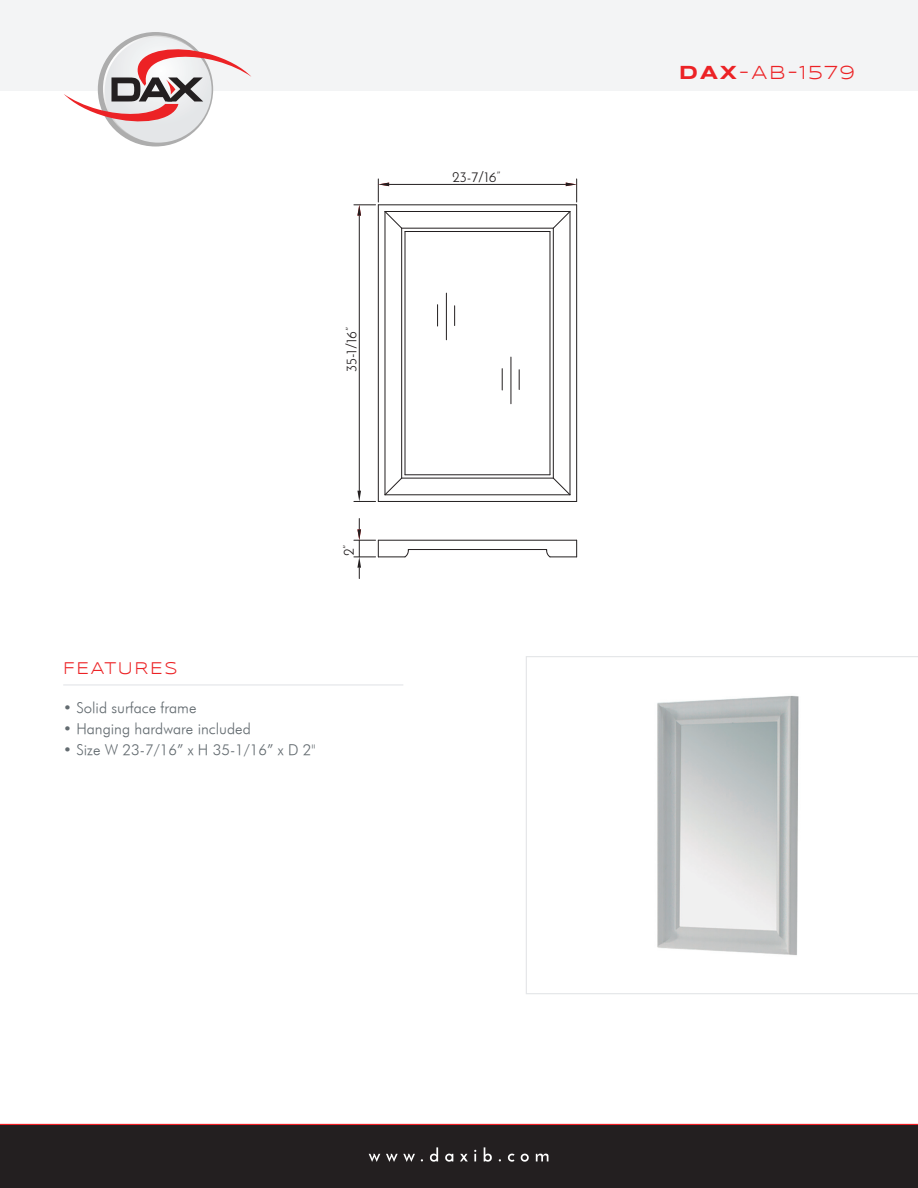
<style>
.page{position:relative;width:918px;height:1188px;background:#fff}
.page>*{position:absolute;margin:0;border:0;box-sizing:border-box;transform-origin:0 0}
.t1{font:19.5px "Syncopate";letter-spacing:.1em;color:#ec2225}
.t2{font:17.55px "Syncopate";letter-spacing:.1em;color:#ec2225;scale:.96 1}
.t3{font:italic 15px "Futura";color:#636b70}
.t4{font:14.7px "Josefin Sans";color:#221e1f}
.s1{font-weight:700}
</style>
<div class="page">
<div style="left:0;top:0;width:918px;height:90px;background:#f3f4f5"></div>
<svg style="left:64px;top:36px;width:187px;height:107px"></svg>
<hr style="left:63px;top:684px;width:340px;height:2px;background:#e4e6e8">
<hr style="left:378px;top:204px;width:199px;height:1px;background:#231f20">
<hr style="left:576px;top:205px;width:1px;height:296px;background:#231f20">
<hr style="left:378px;top:501px;width:199px;height:1px;background:#231f20">
<hr style="left:378px;top:205px;width:1px;height:296px;background:#231f20">
<hr style="left:385px;top:211px;width:185px;height:1px;background:#231f20">
<hr style="left:570px;top:211px;width:1px;height:284px;background:#231f20">
<hr style="left:385px;top:494px;width:185px;height:1px;background:#231f20">
<hr style="left:385px;top:211px;width:1px;height:284px;background:#231f20">
<hr style="left:405px;top:231px;width:145px;height:1px;background:#231f20">
<hr style="left:550px;top:232px;width:1px;height:243px;background:#231f20">
<hr style="left:405px;top:474px;width:145px;height:1px;background:#231f20">
<hr style="left:405px;top:232px;width:1px;height:243px;background:#231f20">
<hr style="left:402px;top:228px;width:151px;height:1px;background:#231f20">
<hr style="left:553px;top:228px;width:1px;height:250px;background:#231f20">
<hr style="left:402px;top:478px;width:151px;height:1px;background:#231f20">
<hr style="left:401px;top:228px;width:1px;height:250px;background:#231f20">
<svg style="left:552px;top:211px;width:19px;height:18px"></svg>
<svg style="left:384px;top:477px;width:19px;height:19px"></svg>
<svg style="left:552px;top:477px;width:19px;height:19px"></svg>
<svg style="left:502px;top:369px;width:1px;height:21px"></svg>
<hr style="left:511px;top:357px;width:1px;height:47px;background:#231f20">
<svg style="left:519px;top:370px;width:1px;height:20px"></svg>
<svg style="left:437px;top:305px;width:1px;height:21px"></svg>
<hr style="left:446px;top:293px;width:1px;height:47px;background:#231f20">
<svg style="left:454px;top:306px;width:1px;height:20px"></svg>
<hr style="left:378px;top:540px;width:199px;height:1px;background:#231f20">
<hr style="left:408px;top:549px;width:139px;height:1px;background:#231f20">
<svg style="left:546px;top:540px;width:31px;height:18px"></svg>
<hr style="left:389px;top:184px;width:177px;height:1px;background:#231f20">
<svg style="left:566px;top:179px;width:11px;height:23px"></svg>
<hr style="left:359px;top:216px;width:1px;height:275px;background:#231f20">
<svg style="left:354px;top:179px;width:49px;height:50px"></svg>
<svg style="left:354px;top:491px;width:22px;height:11px"></svg>
<svg style="left:354px;top:519px;width:55px;height:60px"></svg>
<div style="left:0;top:1124px;width:918px;height:64px;background:#231f20"></div>
<svg style="left:369px;top:1154px;width:11px;height:8px"></svg>
<svg style="left:386px;top:1154px;width:29px;height:8px"></svg>
<svg style="left:430px;top:1147px;width:8px;height:15px"></svg>
<svg style="left:445px;top:1154px;width:8px;height:8px"></svg>
<svg style="left:460px;top:1154px;width:8px;height:7px"></svg>
<svg style="left:474px;top:1150px;width:2px;height:11px"></svg>
<svg style="left:484px;top:1147px;width:8px;height:15px"></svg>
<svg style="left:508px;top:1154px;width:7px;height:8px"></svg>
<svg style="left:521px;top:1154px;width:8px;height:8px"></svg>
<svg style="left:536px;top:1154px;width:12px;height:7px"></svg>
<hr style="left:0;top:1124px;width:918px;height:1px;background:#ee1d23">
<svg style="left:526px;top:656px;width:392px;height:338px"></svg>
<img style="left:643px;top:687px;width:171px;height:276px">
<p class="t4" style="left:343px;top:372px;width:47px;rotate:-90deg">35-1/16”</p>
<p class="t4" style="left:340px;top:556px;width:14px;rotate:-90deg">2”</p>
<p class="t2" style="left:63px;top:658px;width:121px">FEATURES</p>
<p class="t3" style="left:63px;top:698px;width:135px">• Solid surface frame</p>
<p class="t3" style="left:63px;top:719px;width:189px">• Hanging hardware included</p>
<p class="t3" style="left:63px;top:740px;width:254px">• Size W 23-7/16” x H 35-1/16” x D 2"</p>
<p class="t4" style="left:452px;top:168px;width:50px">23-7/16”</p>
<h1 class="t1" style="left:679px;top:61px;width:178px"><span class="s1">DAX</span>-AB-1579</h1>
</div>
